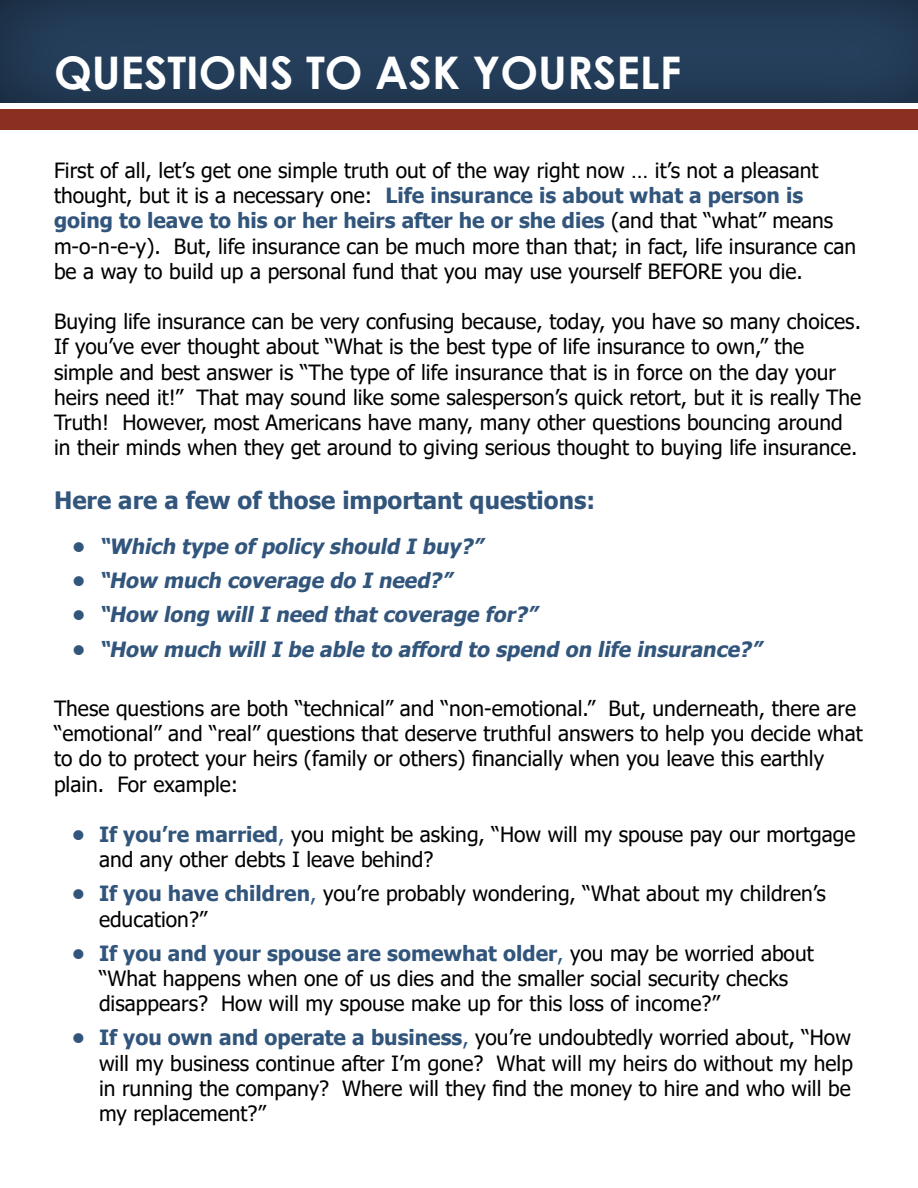
<style>
.page{position:relative;width:918px;height:1188px;background:#fff}
.page>*{position:absolute;margin:0;border:0;box-sizing:border-box;transform-origin:0 0}
.t1{font:700 45px "Century Gothic";color:#fff}
.t2{font:700 24px "Tahoma";color:#32557c}
.t3{font:21px/25.2px "Tahoma";color:#000}
.t4{font:italic 700 21px "Tahoma";color:#32557c}
.s1{font-weight:700;color:#32557c}
.s2{font-style:normal}
.s3{color:#32557c}
</style>
<div class="page">
<div style="left:0;top:0;width:918px;height:104px;background:#233c57"></div>
<div style="left:0;top:110px;width:918px;height:20px;background:#8b3020"></div>
<h1 class="t1" style="left:54px;top:38px;width:629px">QUESTIONS TO ASK YOURSELF</h1>
<p class="t3" style="left:54px;top:159px;width:804px">First of all, let’s get one simple truth out of the way right now … it’s not a pleasant thought, but it is a necessary one: <span class="s1">Life insurance is about what a person is going to leave to his or her heirs after he or she dies</span> (and that “what” means m-o-n-e-y). But, life insurance can be much more than that; in fact, life insurance can be a way to build up a personal fund that you may use yourself BEFORE you die.</p>
<p class="t3" style="left:54px;top:310px;width:809px">Buying life insurance can be very confusing because, today, you have so many choices.<br>If you’ve ever thought about “What is the best type of life insurance to own,” the simple and best answer is “The type of life insurance that is in force on the day your heirs need it!” That may sound like some salesperson’s quick retort, but it is really The Truth! However, most Americans have many, many other questions bouncing around in their minds when they get around to giving serious thought to buying life insurance.</p>
<p class="t2" style="left:54px;top:484px;width:543px">Here are a few of those important questions:</p>
<p class="t4" style="left:72px;top:532px;width:418px"><span class="s2">•</span> “Which type ofpolicy should Ibuy?”</p>
<p class="t4" style="left:72px;top:566px;width:387px"><span class="s2">•</span> “How much coverage do Ineed?”</p>
<p class="t4" style="left:72px;top:600px;width:472px"><span class="s2">•</span> “How long willIneed thatcoverage for?”</p>
<p class="t4" style="left:72px;top:634px;width:696px"><span class="s2">•</span> “How much willIbe able to afford to spend on life insurance?”</p>
<p class="t3" style="left:54px;top:697px;width:810px">These questions are both “technical” and “non-emotional.” But, underneath, there are “emotional” and “real” questions that deserve truthful answers to help you decide what to do to protect your heirs (family or others) financially when you leave this earthly plain. For example:</p>
<p class="t3" style="left:99px;top:823px;width:758px;text-indent:-27px"><span class="s1">• If you’re married</span><span class="s3">,</span> you might be asking, “How will my spouse pay our mortgage and any other debts I leave behind?</p>
<p class="t3" style="left:99px;top:882px;width:728px;text-indent:-27px"><span class="s1">• If you have children</span><span class="s3">,</span> you’re probably wondering, “What about my children’s education?”</p>
<p class="t3" style="left:99px;top:942px;width:716px;text-indent:-27px"><span class="s1">• If you and your spouse are somewhat older</span><span class="s3">,</span> you may be worried about “What happens when one of us dies and the smaller social security checks disappears? How will my spouse make up for this loss of income?”</p>
<p class="t3" style="left:99px;top:1026px;width:756px;text-align:justify;text-indent:-27px"><span class="s1">• If you own and operate a business</span><span class="s3">,</span> you’re undoubtedly worried about, “How will my business continue after I’m gone? What will my heirs do without my help in running the company? Where will they find the money to hire and who will be my replacement?”</p>
</div>
